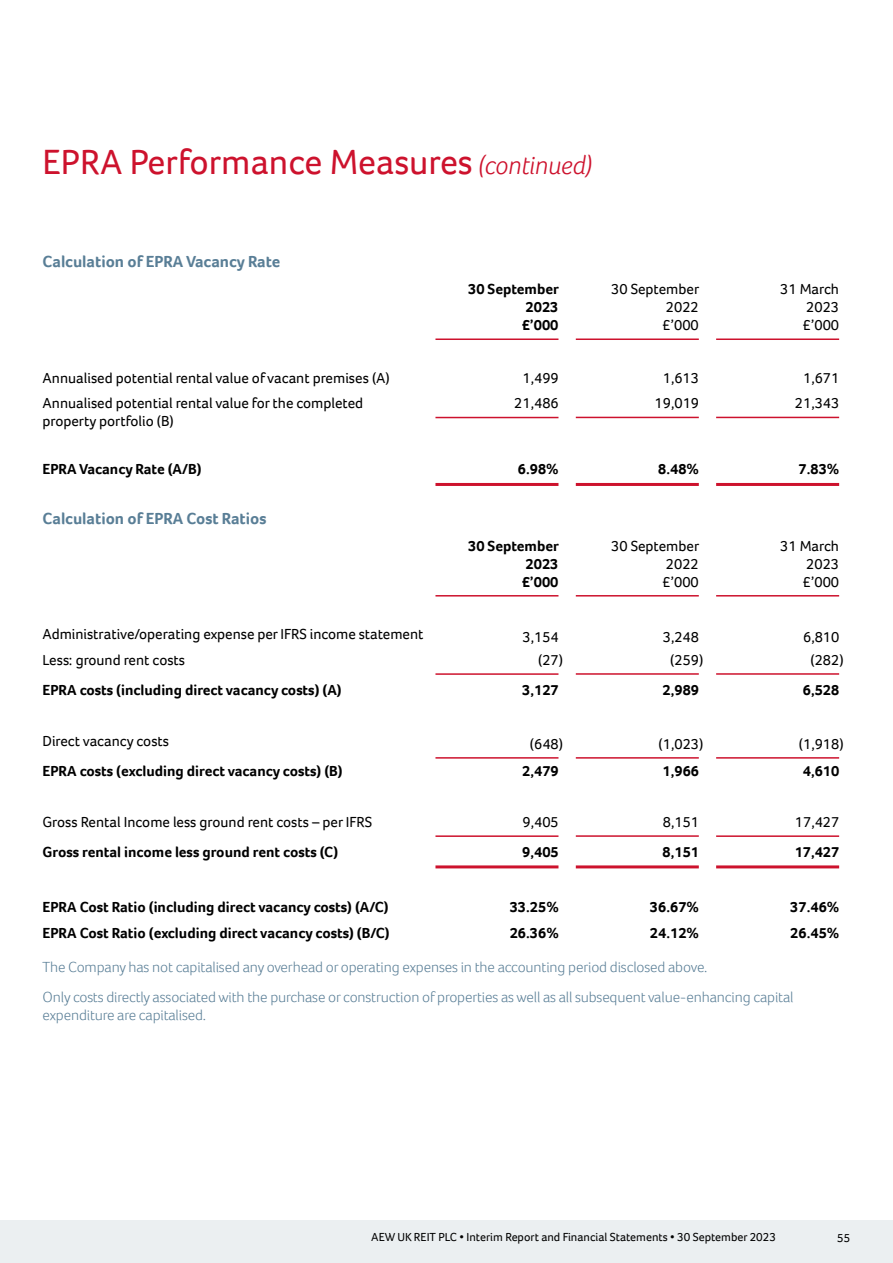
<style>
.page{position:relative;width:893px;height:1263px;background:#fff}
.page>*{position:absolute;margin:0;border:0;box-sizing:border-box;transform-origin:0 0}
.t1{font:36px "Foco";color:#cd122d}
.t2{font:700 16.5px "Foco";color:#597e96}
.t3{font:15px/18px "Foco";color:#000;text-align:justify}
.t4{font:700 15px/18px "Foco";color:#000;text-align:justify}
.t5{font:300 15px/30.8px "Foco";letter-spacing:-.01em;color:#597e96}
.t6{font:12px "Foco";color:#000}
.s1{font-weight:300;font-style:italic;font-size:27px}
</style>
<div class="page">
<div style="left:0;top:1220px;width:893px;height:43px;background:#ebeff1"></div>
<hr style="left:435px;top:338px;width:123px;height:2px;background:#cd122d">
<hr style="left:576px;top:338px;width:123px;height:2px;background:#cd122d">
<hr style="left:716px;top:338px;width:123px;height:2px;background:#cd122d">
<hr style="left:435px;top:417px;width:123px;height:1px;background:#cd122d">
<hr style="left:576px;top:417px;width:123px;height:1px;background:#cd122d">
<hr style="left:716px;top:417px;width:123px;height:1px;background:#cd122d">
<hr style="left:435px;top:483px;width:123px;height:3px;background:#cd122d">
<hr style="left:576px;top:483px;width:123px;height:3px;background:#cd122d">
<hr style="left:716px;top:483px;width:123px;height:3px;background:#cd122d">
<hr style="left:435px;top:595px;width:123px;height:1px;background:#cd122d">
<hr style="left:576px;top:595px;width:123px;height:1px;background:#cd122d">
<hr style="left:716px;top:595px;width:123px;height:1px;background:#cd122d">
<hr style="left:435px;top:673px;width:123px;height:2px;background:#cd122d">
<hr style="left:576px;top:673px;width:123px;height:2px;background:#cd122d">
<hr style="left:716px;top:673px;width:123px;height:2px;background:#cd122d">
<hr style="left:435px;top:757px;width:123px;height:2px;background:#cd122d">
<hr style="left:576px;top:757px;width:123px;height:2px;background:#cd122d">
<hr style="left:716px;top:757px;width:123px;height:2px;background:#cd122d">
<hr style="left:435px;top:835px;width:123px;height:2px;background:#cd122d">
<hr style="left:576px;top:835px;width:123px;height:2px;background:#cd122d">
<hr style="left:716px;top:835px;width:123px;height:2px;background:#cd122d">
<hr style="left:435px;top:865px;width:123px;height:3px;background:#cd122d">
<hr style="left:576px;top:865px;width:123px;height:3px;background:#cd122d">
<hr style="left:716px;top:865px;width:123px;height:3px;background:#cd122d">
<h1 class="t1" style="left:43px;top:138px;width:551px">EPRA Performance Measures <span class="s1">(continued)</span></h1>
<p class="t2" style="left:43px;top:250px;width:239px">Calculation of EPRA Vacancy Rate</p>
<p class="t4" style="left:522px;top:280px;width:39px;text-indent:-54px">30 September 2023 £’000</p>
<p class="t3" style="left:662px;top:280px;width:39px;text-indent:-51px">30 September 2022 £’000</p>
<p class="t3" style="left:803px;top:280px;width:38px;text-indent:-22px">31 March 2023 £’000</p>
<p class="t3" style="left:43px;top:368px;width:349px">Annualised potential rental value of vacant premises (A)</p>
<p class="t3" style="left:522px;top:369px;width:38px">1,499</p>
<p class="t3" style="left:663px;top:368px;width:38px">1,613</p>
<p class="t3" style="left:803px;top:368px;width:38px">1,671</p>
<p class="t3" style="left:43px;top:394px;width:322px">Annualised potential rental value for the completed property portfolio (B)</p>
<p class="t3" style="left:514px;top:394px;width:46px">21,486</p>
<p class="t3" style="left:655px;top:394px;width:46px">19,019</p>
<p class="t3" style="left:795px;top:394px;width:46px">21,343</p>
<p class="t4" style="left:43px;top:460px;width:161px">EPRA Vacancy Rate (A/B)</p>
<p class="t4" style="left:518px;top:460px;width:42px">6.98%</p>
<p class="t4" style="left:658px;top:460px;width:42px">8.48%</p>
<p class="t4" style="left:798px;top:460px;width:42px">7.83%</p>
<p class="t2" style="left:43px;top:507px;width:226px">Calculation of EPRA Cost Ratios</p>
<p class="t4" style="left:522px;top:536px;width:39px;text-indent:-54px">30 September 2023 £’000</p>
<p class="t3" style="left:662px;top:536px;width:39px;text-indent:-51px">30 September 2022 £’000</p>
<p class="t3" style="left:803px;top:536px;width:38px;text-indent:-22px">31 March 2023 £’000</p>
<p class="t3" style="left:43px;top:625px;width:382px">Administrative/operating expense per IFRS income statement</p>
<p class="t3" style="left:522px;top:628px;width:38px">3,154</p>
<p class="t3" style="left:663px;top:628px;width:38px">3,248</p>
<p class="t3" style="left:803px;top:628px;width:38px">6,810</p>
<p class="t3" style="left:43px;top:650px;width:144px">Less: ground rent costs</p>
<p class="t3" style="left:538px;top:651px;width:26px">(27)</p>
<p class="t3" style="left:670px;top:650px;width:35px">(259)</p>
<p class="t3" style="left:810px;top:650px;width:35px">(282)</p>
<p class="t4" style="left:43px;top:681px;width:301px">EPRA costs (including direct vacancy costs) (A)</p>
<p class="t4" style="left:522px;top:681px;width:38px">3,127</p>
<p class="t4" style="left:663px;top:681px;width:38px">2,989</p>
<p class="t4" style="left:803px;top:680px;width:38px">6,528</p>
<p class="t3" style="left:43px;top:731px;width:128px">Direct vacancy costs</p>
<p class="t3" style="left:530px;top:734px;width:35px">(648)</p>
<p class="t3" style="left:658px;top:734px;width:46px">(1,023)</p>
<p class="t3" style="left:799px;top:734px;width:46px">(1,918)</p>
<p class="t4" style="left:43px;top:762px;width:302px">EPRA costs (excluding direct vacancy costs) (B)</p>
<p class="t4" style="left:522px;top:762px;width:38px">2,479</p>
<p class="t4" style="left:663px;top:762px;width:38px">1,966</p>
<p class="t4" style="left:803px;top:761px;width:38px">4,610</p>
<p class="t3" style="left:43px;top:812px;width:331px">Gross Rental Income less ground rent costs – per IFRS</p>
<p class="t3" style="left:522px;top:813px;width:38px">9,405</p>
<p class="t3" style="left:663px;top:812px;width:38px">8,151</p>
<p class="t3" style="left:795px;top:813px;width:46px">17,427</p>
<p class="t4" style="left:43px;top:843px;width:297px">Gross rental income less ground rent costs (C)</p>
<p class="t4" style="left:522px;top:843px;width:38px">9,405</p>
<p class="t4" style="left:663px;top:843px;width:38px">8,151</p>
<p class="t4" style="left:795px;top:843px;width:46px">17,427</p>
<p class="t4" style="left:43px;top:898px;width:348px">EPRA Cost Ratio (including direct vacancy costs) (A/C)</p>
<p class="t4" style="left:510px;top:898px;width:51px">33.25%</p>
<p class="t4" style="left:650px;top:898px;width:51px">36.67%</p>
<p class="t4" style="left:790px;top:898px;width:51px">37.46%</p>
<p class="t4" style="left:43px;top:924px;width:349px">EPRA Cost Ratio (excluding direct vacancy costs) (B/C)</p>
<p class="t4" style="left:510px;top:924px;width:51px">26.36%</p>
<p class="t4" style="left:650px;top:924px;width:51px">24.12%</p>
<p class="t4" style="left:790px;top:924px;width:51px">26.45%</p>
<p class="t5" style="left:43px;top:951px;width:752px">The Company has not capitalised any overhead or operating expenses in the accounting period disclosed above.<br>Only costs directly associated with the purchase or construction of properties as well as all subsequent value-enhancing capital</p>
<p class="t5" style="left:43px;top:1000px;width:165px">expenditure are capitalised.</p>
<p class="t6" style="left:371px;top:1229px;width:406px">AEW UK REIT PLC • Interim Report and Financial Statements • 30 September 2023</p>
<p class="t6" style="left:837px;top:1230px;width:15px">55</p>
</div>
